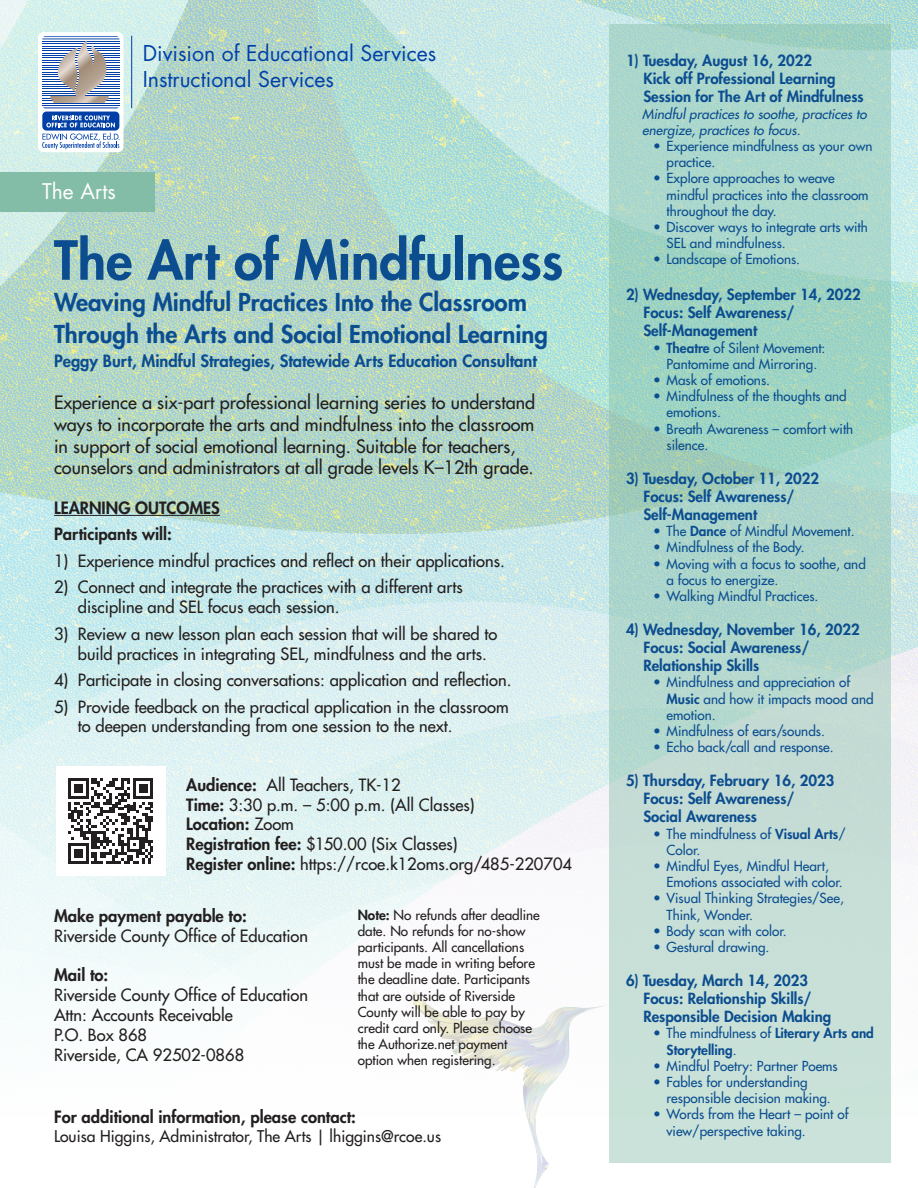
<style>
.page{position:relative;width:918px;height:1188px;background:#fff}
.page>*{position:absolute;margin:0;border:0;box-sizing:border-box;transform-origin:0 0}
.t1{font:800 52.5px "Futura Std";color:#0b4d8f}
.t2{font:800 24px/31.5px "Futura Std";color:#0b4d8f}
.t3{font:21.3px "Futura Std";color:#0040a6}
.t4{font:21px "Futura Std";color:#fff}
.t5{font:500 18px/21.6px "Futura Std";color:#231f20}
.t6{font:500 16.5px/19.8px "Futura Std";color:#231f20}
.t7{font:800 16.5px "Futura Std";color:#231f20}
.t8{font:800 16.5px "Futura Std";color:#0b4d8f}
.t9{font:500 15.75px "Futura Std";color:#231f20}
.t10{font:800 15px/18px "Futura Std";color:#0b4d8f}
.t11{font:500 13.5px/16.2px "Futura Std";color:#0b4d8f}
.t12{font:500 13.5px/16.2px "Futura Std";color:#231f20}
.t13{font:italic 500 13.5px/16.2px "Futura Std";color:#0b4d8f}
.t14{font:800 13.5px/16.2px "Futura Std";color:#0b4d8f}
.s1{font-weight:800}
.s2{font-weight:500}
</style>
<div class="page">
<img style="left:0;top:0;width:918px;height:1025px">
<img style="left:405px;top:963px;width:205px;height:225px">
<svg style="left:610px;top:25px;width:281px;height:1138px;background:#b4d8ce"></svg>
<div style="left:0;top:173px;width:154px;height:39px;background:#84bda7"></div>
<svg style="left:38px;top:32px;width:85px;height:120px"></svg>
<hr style="left:131px;top:36px;width:1px;height:72px;background:#0040a6">
<hr style="left:54px;top:515px;width:166px;height:1px;background:#231f20">
<div style="left:56px;top:766px;width:109px;height:109px;background:#fff"></div>
<svg style="left:68px;top:778px;width:85px;height:86px"></svg>
<p class="t3" style="left:143px;top:40px;width:295px">Division of Educational Services</p>
<p class="t3" style="left:143px;top:66px;width:193px">Instructional Services</p>
<p class="t4" style="left:42px;top:178px;width:75px">The Arts</p>
<p class="t1" style="left:54px;top:227px;width:511px">The Art of Mindfulness</p>
<p class="t2" style="left:54px;top:287px;width:495px">Weaving Mindful Practices Into the Classroom<br>Through the Arts and Social Emotional Learning</p>
<p class="t8" style="left:54px;top:350px;width:484px">Peggy Burt, Mindful Strategies, Statewide Arts Education Consultant</p>
<p class="t5" style="left:54px;top:392px;width:483px">Experience a six-part professional learning series to understand ways to incorporate the arts and mindfulness into the classroom in support of social emotional learning. Suitable for teachers, counselors and administrators at all grade levels K–12th grade.</p>
<p class="t7" style="left:54px;top:497px;width:167px">LEARNING OUTCOMES</p>
<p class="t7" style="left:54px;top:524px;width:119px">Participants will:</p>
<p class="t6" style="left:54px;top:551px;width:452px">1) Experience mindful practices and reflect on their applications.</p>
<p class="t6" style="left:78px;top:578px;width:387px;text-indent:-24px">2) Connect and integrate the practices with a different arts discipline and SEL focus each session.</p>
<p class="t6" style="left:78px;top:624px;width:421px;text-indent:-24px">3) Review a new lesson plan each session that will be shared to build practices in integrating SEL, mindfulness and the arts.</p>
<p class="t6" style="left:54px;top:670px;width:459px">4) Participate in closing conversations: application and reflection.</p>
<p class="t6" style="left:78px;top:697px;width:432px;text-indent:-24px">5) Provide feedback on the practical application in the classroom to deepen understanding from one session to the next.</p>
<p class="t6" style="left:186px;top:775px;width:216px"><span class="s1">Audience:</span> All Teachers, TK-12</p>
<p class="t6" style="left:186px;top:795px;width:290px"><span class="s1">Time:</span> 3:30 p.m. – 5:00 p.m. (All Classes)</p>
<p class="t7" style="left:186px;top:814px;width:109px">Location: <span class="s2">Zoom</span></p>
<p class="t6" style="left:186px;top:834px;width:273px"><span class="s1">Registration fee:</span> $150.00 (Six Classes)</p>
<p class="t6" style="left:186px;top:854px;width:387px"><span class="s1">Register online:</span> https://rcoe.k12oms.org/485-220704</p>
<p class="t7" style="left:54px;top:905px;width:194px">Make payment payable to:</p>
<p class="t6" style="left:54px;top:926px;width:256px">Riverside County Office of Education</p>
<p class="t7" style="left:54px;top:965px;width:56px">Mail to:</p>
<p class="t6" style="left:54px;top:985px;width:256px">Riverside County Office of Education<br>Attn: Accounts Receivable<br>P.O. Box 868<br>Riverside, CA 92502-0868</p>
<p class="t12" style="left:358px;top:907px;width:184px"><span class="s1">Note:</span> No refunds after deadline date. No refunds for no-show participants. All cancellations must be made in writing before the deadline date. Participants that are outside of Riverside<br>County will be able to pay by credit card only. Please choose the Authorize.net payment option when registering.</p>
<p class="t7" style="left:54px;top:1107px;width:304px">For additional information, please contact:</p>
<p class="t9" style="left:54px;top:1127px;width:389px">Louisa Higgins, Administrator, The Arts | lhiggins@rcoe.us</p>
<p class="t10" style="left:643px;top:52px;width:222px;text-indent:-17px">1) Tuesday, August 16, 2022<br>Kick off Professional Learning<br>Session for The Art of Mindfulness</p>
<p class="t13" style="left:642px;top:106px;width:226px">Mindful practices to soothe, practices to energize, practices to focus.</p>
<p class="t11" style="left:667px;top:138px;width:207px;text-indent:-14px">• Experience mindfulness as your own practice.</p>
<p class="t11" style="left:667px;top:170px;width:204px;text-indent:-14px">• Explore approaches to weave mindful practices into the classroom throughout the day.</p>
<p class="t11" style="left:667px;top:219px;width:203px;text-indent:-14px">• Discover ways to integrate arts with<br>SEL and mindfulness.</p>
<p class="t11" style="left:653px;top:251px;width:149px">• Landscape of Emotions.</p>
<p class="t10" style="left:643px;top:286px;width:219px;text-indent:-17px">2) Wednesday, September 14, 2022<br>Focus: Self Awareness/<br>Self-Management</p>
<p class="t11" style="left:653px;top:340px;width:174px;text-align:center"><span class="s1">• Theatre</span> of Silent Movement:<br>Pantomime and Mirroring.</p>
<p class="t11" style="left:653px;top:372px;width:119px">• Mask of emotions.</p>
<p class="t11" style="left:667px;top:388px;width:182px;text-indent:-14px">• Mindfulness of the thoughts and emotions.</p>
<p class="t11" style="left:667px;top:421px;width:188px;text-indent:-14px">• Breath Awareness – comfort with silence.</p>
<p class="t10" style="left:643px;top:469px;width:177px;text-indent:-17px">3) Tuesday, October 11, 2022<br>Focus: Self Awareness/<br>Self-Management</p>
<p class="t11" style="left:653px;top:523px;width:203px">• The <span class="s1">Dance</span> of Mindful Movement.</p>
<p class="t11" style="left:653px;top:539px;width:153px">• Mindfulness of the Body.</p>
<p class="t11" style="left:667px;top:556px;width:201px;text-indent:-14px">• Moving with a focus to soothe, and a focus to energize.</p>
<p class="t11" style="left:653px;top:588px;width:167px">• Walking Mindful Practices.</p>
<p class="t10" style="left:643px;top:621px;width:218px;text-indent:-17px">4) Wednesday, November 16, 2022<br>Focus: Social Awareness/<br>Relationship Skills</p>
<p class="t11" style="left:667px;top:674px;width:209px;text-indent:-14px">• Mindfulness and appreciation of<br><span class="s1">Music</span> and how it impacts mood and emotion.</p>
<p class="t11" style="left:653px;top:723px;width:173px">• Mindfulness of ears/sounds.</p>
<p class="t11" style="left:653px;top:739px;width:182px">• Echo back/call and response.</p>
<p class="t10" style="left:643px;top:772px;width:192px;text-indent:-17px">5) Thursday, February 16, 2023<br>Focus: Self Awareness/<br>Social Awareness</p>
<p class="t11" style="left:667px;top:826px;width:181px;text-indent:-14px">• The mindfulness of <span class="s1">Visual Arts</span>/<br>Color.</p>
<p class="t11" style="left:667px;top:858px;width:178px;text-indent:-14px">• Mindful Eyes, Mindful Heart,<br>Emotions associated with color.</p>
<p class="t11" style="left:667px;top:890px;width:179px;text-indent:-14px">• Visual Thinking Strategies/See,<br>Think, Wonder.</p>
<p class="t11" style="left:653px;top:923px;width:135px">• Body scan with color.</p>
<p class="t11" style="left:653px;top:939px;width:118px">• Gestural drawing.</p>
<p class="t10" style="left:643px;top:972px;width:189px;text-indent:-17px">6) Tuesday, March 14, 2023<br>Focus: Relationship Skills/<br>Responsible Decision Making</p>
<p class="t14" style="left:667px;top:1025px;width:209px;text-indent:-14px"><span class="s2">• The mindfulness of</span> Literary Arts and<br>Storytelling<span class="s2">.</span></p>
<p class="t11" style="left:653px;top:1058px;width:186px">• Mindful Poetry: Partner Poems</p>
<p class="t11" style="left:667px;top:1074px;width:166px;text-indent:-14px">• Fables for understanding responsible decision making.</p>
<p class="t11" style="left:667px;top:1106px;width:183px;text-indent:-14px">• Words from the Heart – point of view/perspective taking.</p>
</div>
